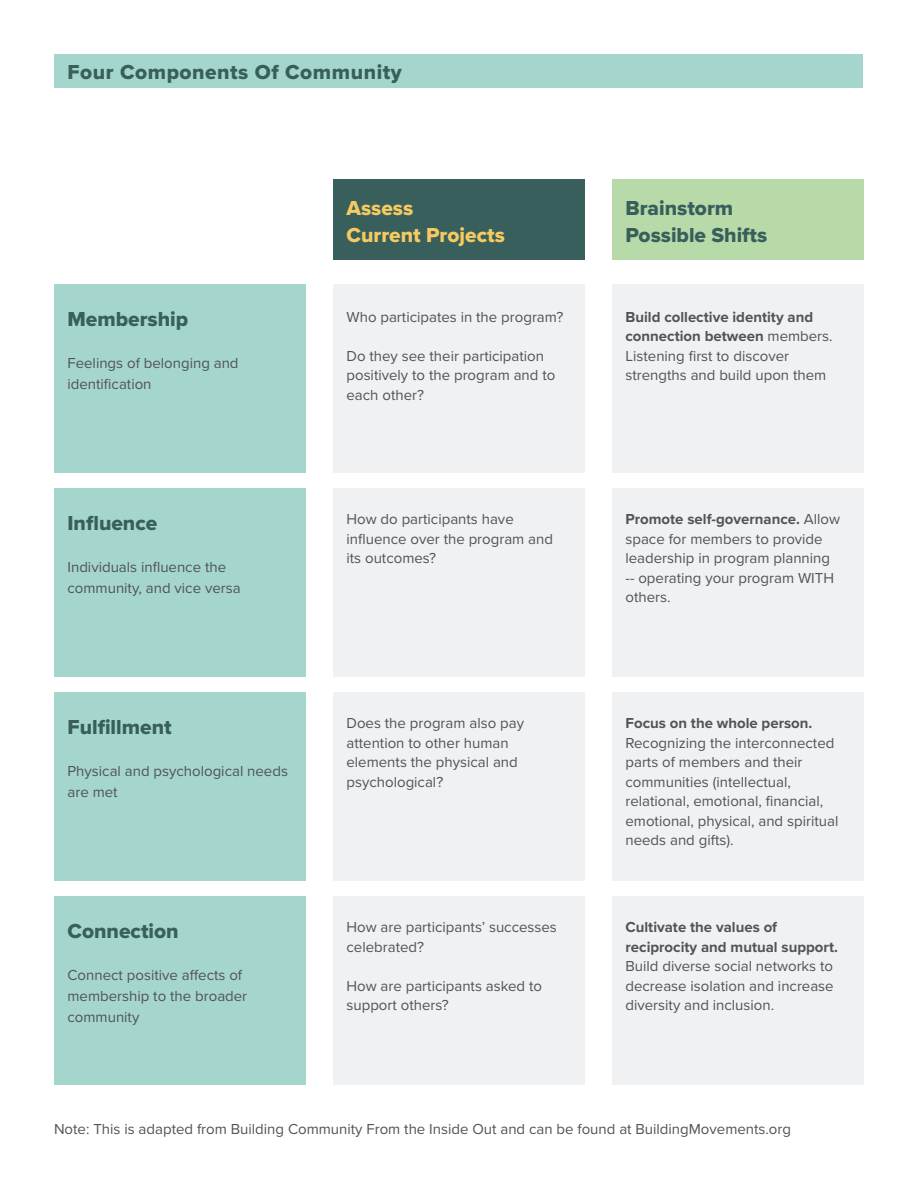
<style>
.page{position:relative;width:918px;height:1188px;background:#fff}
.page>*{position:absolute;margin:0;border:0;box-sizing:border-box;transform-origin:0 0}
.t1{font:21px "Proxima Nova Extrabld";color:#385f5c}
.t2{font:21px "Proxima Nova Extrabld";letter-spacing:.025em;color:#385f5c}
.t3{font:21px "Proxima Nova Extrabld";color:#f6ca60}
.t4{font:15px/19.5px "Proxima Nova";color:#505358}
.s1{font-weight:700}
</style>
<div class="page">
<div style="left:54px;top:54px;width:808px;height:34px;background:#a5d6cd"></div>
<div style="left:612px;top:179px;width:252px;height:81px;background:#b8daa9"></div>
<div style="left:333px;top:179px;width:252px;height:81px;background:#385f5c"></div>
<div style="left:54px;top:284px;width:252px;height:189px;background:#a5d6cd"></div>
<div style="left:333px;top:284px;width:252px;height:189px;background:#f0f1f2"></div>
<div style="left:612px;top:284px;width:252px;height:189px;background:#f0f1f2"></div>
<div style="left:54px;top:488px;width:252px;height:189px;background:#a5d6cd"></div>
<div style="left:333px;top:488px;width:252px;height:189px;background:#f0f1f2"></div>
<div style="left:612px;top:488px;width:252px;height:189px;background:#f0f1f2"></div>
<div style="left:54px;top:692px;width:252px;height:189px;background:#a5d6cd"></div>
<div style="left:333px;top:692px;width:252px;height:189px;background:#f0f1f2"></div>
<div style="left:612px;top:692px;width:252px;height:189px;background:#f0f1f2"></div>
<div style="left:54px;top:896px;width:252px;height:189px;background:#a5d6cd"></div>
<div style="left:333px;top:896px;width:252px;height:189px;background:#f0f1f2"></div>
<div style="left:612px;top:896px;width:252px;height:189px;background:#f0f1f2"></div>
<p class="t2" style="left:68px;top:57px;width:336px">Four Components Of Community</p>
<p class="t1" style="left:68px;top:304px;width:122px">Membership</p>
<p class="t4" style="left:68px;top:352px;width:173px;line-height:21px">Feelings of belonging and identification</p>
<p class="t1" style="left:68px;top:508px;width:91px">Influence</p>
<p class="t4" style="left:68px;top:556px;width:175px;line-height:21px">Individuals influence the community, and vice versa</p>
<p class="t1" style="left:68px;top:712px;width:106px">Fulfillment</p>
<p class="t4" style="left:68px;top:760px;width:222px;line-height:21px">Physical and psychological needs are met</p>
<p class="t1" style="left:68px;top:916px;width:113px">Connection</p>
<p class="t4" style="left:68px;top:964px;width:181px;line-height:21px">Connect positive affects of membership to the broader community</p>
<p class="t3" style="left:346px;top:192px;width:68px">Assess</p>
<p class="t3" style="left:346px;top:219px;width:160px">Current Projects</p>
<p class="t4" style="left:346px;top:306px;width:218px">Who participates in the program?</p>
<p class="t4" style="left:346px;top:345px;width:210px">Do they see their participation positively to the program and to each other?</p>
<p class="t4" style="left:346px;top:509px;width:208px">How do participants have influence over the program and its outcomes?</p>
<p class="t4" style="left:346px;top:713px;width:179px">Does the program also pay attention to other human elements the physical and psychological?</p>
<p class="t4" style="left:346px;top:917px;width:212px">How are participants’ successes celebrated?</p>
<p class="t4" style="left:346px;top:975px;width:197px">How are participants asked to support others?</p>
<p class="t1" style="left:626px;top:192px;width:109px">Brainstorm</p>
<p class="t1" style="left:626px;top:219px;width:143px">Possible Shifts</p>
<p class="t4" style="left:626px;top:306px;width:209px"><span class="s1">Build collective identity and connection between</span> members.<br>Listening first to discover strengths and build upon them</p>
<p class="t4" style="left:626px;top:509px;width:216px"><span class="s1">Promote self-governance.</span> Allow space for members to provide leadership in program planning -- operating your program WITH others.</p>
<p class="t4" style="left:626px;top:713px;width:214px"><span class="s1">Focus on the whole person.<br></span>Recognizing the interconnected parts of members and their communities (intellectual, relational, emotional, financial, emotional, physical, and spiritual needs and gifts).</p>
<p class="t4" style="left:626px;top:917px;width:214px"><span class="s1">Cultivate the values of reciprocity and mutual support.<br></span>Build diverse social networks to decrease isolation and increase diversity and inclusion.</p>
<p class="t4" style="left:54px;top:1119px;width:739px">Note: This is adapted from Building Community From the Inside Out and can be found at BuildingMovements.org</p>
</div>
